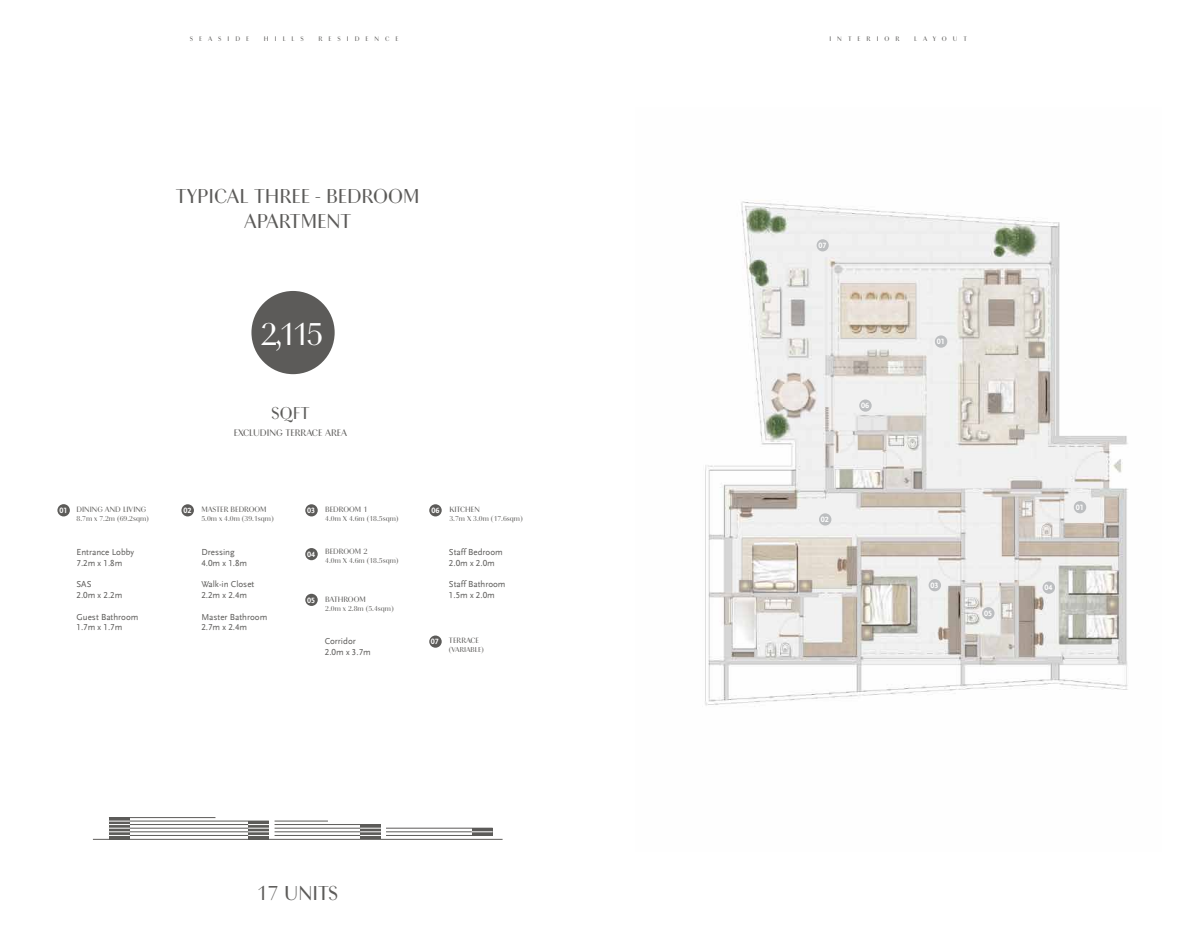
<style>
.page{position:relative;width:1191px;height:936px;background:#fff}
.page>*{position:absolute;margin:0;border:0;box-sizing:border-box;transform-origin:0 0}
.t1{font:33px "Chong Modern Pro";color:#fff}
.t2{font:21.1px/25.3px "Chong Modern Pro";color:#5c5b59;text-align:center}
.t3{font:18px "Chong Modern Pro";color:#5c5b59}
.t4{font:10px "Chong Modern Pro";color:#5c5b59}
.t5{font:9px/10.8px "Scala Sans LF";color:#5c5b59}
.t6{font:8.1px "Chong Modern Pro";color:#5c5b59}
.t7{font:700 8px "Scala Sans LF";color:#fff}
.t8{font:7.5px "Chong Modern Pro";color:#5c5b59}
.t9{font:7px "Chong Modern Pro";letter-spacing:.855em;color:#5c5b59}
</style>
<div class="page">
<img style="left:705px;top:200px;width:423px;height:506px">
<div style="left:429px;top:504px;width:13px;height:12px;background:#5c5b59;border-radius:50%"></div>
<div style="left:181px;top:504px;width:13px;height:12px;background:#5c5b59;border-radius:50%"></div>
<div style="left:57px;top:504px;width:13px;height:12px;background:#5c5b59;border-radius:50%"></div>
<div style="left:305px;top:504px;width:13px;height:12px;background:#5c5b59;border-radius:50%"></div>
<div style="left:305px;top:548px;width:13px;height:12px;background:#5c5b59;border-radius:50%"></div>
<div style="left:305px;top:593px;width:13px;height:13px;background:#5c5b59;border-radius:50%"></div>
<div style="left:1073px;top:501px;width:13px;height:12px;background:#bcbec0;border-radius:50%"></div>
<div style="left:928px;top:579px;width:13px;height:12px;background:#bcbec0;border-radius:50%"></div>
<div style="left:819px;top:513px;width:12px;height:12px;background:#bcbec0;border-radius:50%"></div>
<div style="left:934px;top:335px;width:13px;height:13px;background:#bcbec0;border-radius:50%"></div>
<div style="left:982px;top:607px;width:12px;height:12px;background:#bcbec0;border-radius:50%"></div>
<div style="left:1042px;top:581px;width:13px;height:12px;background:#bcbec0;border-radius:50%"></div>
<div style="left:816px;top:239px;width:12px;height:12px;background:#bcbec0;border-radius:50%"></div>
<div style="left:859px;top:399px;width:12px;height:12px;background:#bcbec0;border-radius:50%"></div>
<div style="left:429px;top:635px;width:13px;height:12px;background:#5c5b59;border-radius:50%"></div>
<svg style="left:472px;top:828px;width:20px;height:7px"></svg>
<div style="left:248px;top:821px;width:21px;height:18px;background:#5c5b59"></div>
<div style="left:360px;top:824px;width:21px;height:15px;background:#5c5b59"></div>
<hr style="left:109px;top:835px;width:160px;height:1px;background:#5c5b59">
<hr style="left:109px;top:831px;width:160px;height:1px;background:#5c5b59">
<hr style="left:109px;top:827px;width:160px;height:1px;background:#5c5b59">
<hr style="left:109px;top:824px;width:160px;height:1px;background:#5c5b59">
<hr style="left:274px;top:835px;width:107px;height:1px;background:#5c5b59">
<hr style="left:274px;top:831px;width:107px;height:1px;background:#5c5b59">
<hr style="left:274px;top:827px;width:107px;height:1px;background:#5c5b59">
<hr style="left:386px;top:835px;width:106px;height:1px;background:#5c5b59">
<hr style="left:386px;top:831px;width:106px;height:1px;background:#5c5b59">
<hr style="left:386px;top:827px;width:106px;height:1px;background:#5c5b59">
<hr style="left:274px;top:820px;width:54px;height:1px;background:#5c5b59">
<hr style="left:274px;top:824px;width:107px;height:1px;background:#5c5b59">
<hr style="left:109px;top:820px;width:160px;height:1px;background:#5c5b59">
<div style="left:109px;top:817px;width:21px;height:22px;background:#5c5b59"></div>
<svg style="left:109px;top:820px;width:21px;height:16px"></svg>
<svg style="left:248px;top:824px;width:21px;height:12px"></svg>
<svg style="left:360px;top:827px;width:21px;height:9px"></svg>
<svg style="left:472px;top:831px;width:20px;height:1px"></svg>
<hr style="left:93px;top:839px;width:409px;height:1px;background:#5c5b59">
<hr style="left:109px;top:817px;width:106px;height:1px;background:#5c5b59">
<div style="left:251px;top:291px;width:84px;height:83px;background:#5c5b59;border-radius:50%"></div>
<p class="t9" style="left:190px;top:35px;width:61px">SEASIDE</p>
<p class="t9" style="left:264px;top:35px;width:41px">HILLS</p>
<p class="t9" style="left:318px;top:35px;width:82px">RESIDENCE</p>
<p class="t9" style="left:829px;top:35px;width:72px">INTERIOR</p>
<p class="t9" style="left:914px;top:35px;width:54px">LAYOUT</p>
<h2 class="t2" style="left:176px;top:183px;width:245px">TYPICAL THREE - BEDROOM<br>APARTMENT</h2>
<h1 class="t1" style="left:261px;top:316px;width:64px">2,115</h1>
<h3 class="t3" style="left:271px;top:403px;width:40px">SQFT</h3>
<p class="t4" style="left:234px;top:427px;width:115px">EXCLUDING TERRACE AREA</p>
<p class="t6" style="left:76px;top:505px;width:71px">DINING AND LIVING</p>
<p class="t8" style="left:76px;top:514px;width:74px">8.7m x 7.2m (69.2sqm)</p>
<p class="t6" style="left:201px;top:505px;width:67px">MASTER BEDROOM</p>
<p class="t8" style="left:201px;top:514px;width:74px">5.0m x 4.0m (39.1sqm)</p>
<p class="t7" style="left:59px;top:506px;width:9px">01</p>
<p class="t7" style="left:183px;top:506px;width:9px">02</p>
<p class="t7" style="left:307px;top:506px;width:9px">03</p>
<p class="t6" style="left:325px;top:505px;width:44px">BEDROOM 1</p>
<p class="t8" style="left:325px;top:514px;width:75px">4.0m X 4.6m (18.5sqm)</p>
<p class="t5" style="left:76px;top:546px;width:59px">Entrance Lobby<br>7.2m x 1.8m</p>
<p class="t5" style="left:76px;top:579px;width:47px">SAS<br>2.0m x 2.2m</p>
<p class="t5" style="left:76px;top:611px;width:63px">Guest Bathroom<br>1.7m x 1.7m</p>
<p class="t5" style="left:201px;top:546px;width:35px">Dressing</p>
<p class="t7" style="left:307px;top:550px;width:9px">04</p>
<p class="t5" style="left:201px;top:557px;width:47px">4.0m x 1.8m</p>
<p class="t5" style="left:201px;top:579px;width:54px">Walk-in Closet<br>2.2m x 2.4m</p>
<p class="t5" style="left:201px;top:611px;width:67px">Master Bathroom<br>2.7m x 2.4m</p>
<p class="t7" style="left:307px;top:595px;width:9px">05</p>
<p class="t6" style="left:325px;top:547px;width:44px">BEDROOM 2</p>
<p class="t8" style="left:325px;top:556px;width:75px">4.0m X 4.6m (18.5sqm)</p>
<p class="t6" style="left:325px;top:594px;width:42px">BATHROOM</p>
<p class="t8" style="left:325px;top:604px;width:70px">2.0m x 2.8m (5.4sqm)</p>
<p class="t5" style="left:325px;top:636px;width:47px">Corridor<br>2.0m x 3.7m</p>
<p class="t7" style="left:431px;top:506px;width:9px">06</p>
<p class="t6" style="left:449px;top:505px;width:32px">KITCHEN</p>
<p class="t8" style="left:449px;top:514px;width:75px">3.7m X 3.0m (17.6sqm)</p>
<p class="t5" style="left:449px;top:546px;width:55px">Staff Bedroom<br>2.0m x 2.0m</p>
<p class="t5" style="left:449px;top:579px;width:58px">Staff Bathroom<br>1.5m x 2.0m</p>
<p class="t7" style="left:431px;top:637px;width:9px">07</p>
<p class="t6" style="left:449px;top:636px;width:32px">TERRACE</p>
<p class="t8" style="left:449px;top:645px;width:37px">(VARIABLE)</p>
<p class="t7" style="left:818px;top:241px;width:9px">07</p>
<p class="t7" style="left:861px;top:401px;width:9px">06</p>
<p class="t7" style="left:821px;top:515px;width:9px">02</p>
<p class="t7" style="left:936px;top:337px;width:9px">01</p>
<p class="t7" style="left:930px;top:581px;width:9px">03</p>
<p class="t7" style="left:984px;top:609px;width:9px">05</p>
<p class="t7" style="left:1075px;top:503px;width:9px">01</p>
<p class="t7" style="left:1044px;top:583px;width:9px">04</p>
<h2 class="t2" style="left:257px;top:880px;width:82px">17 UNITS</h2>
</div>
